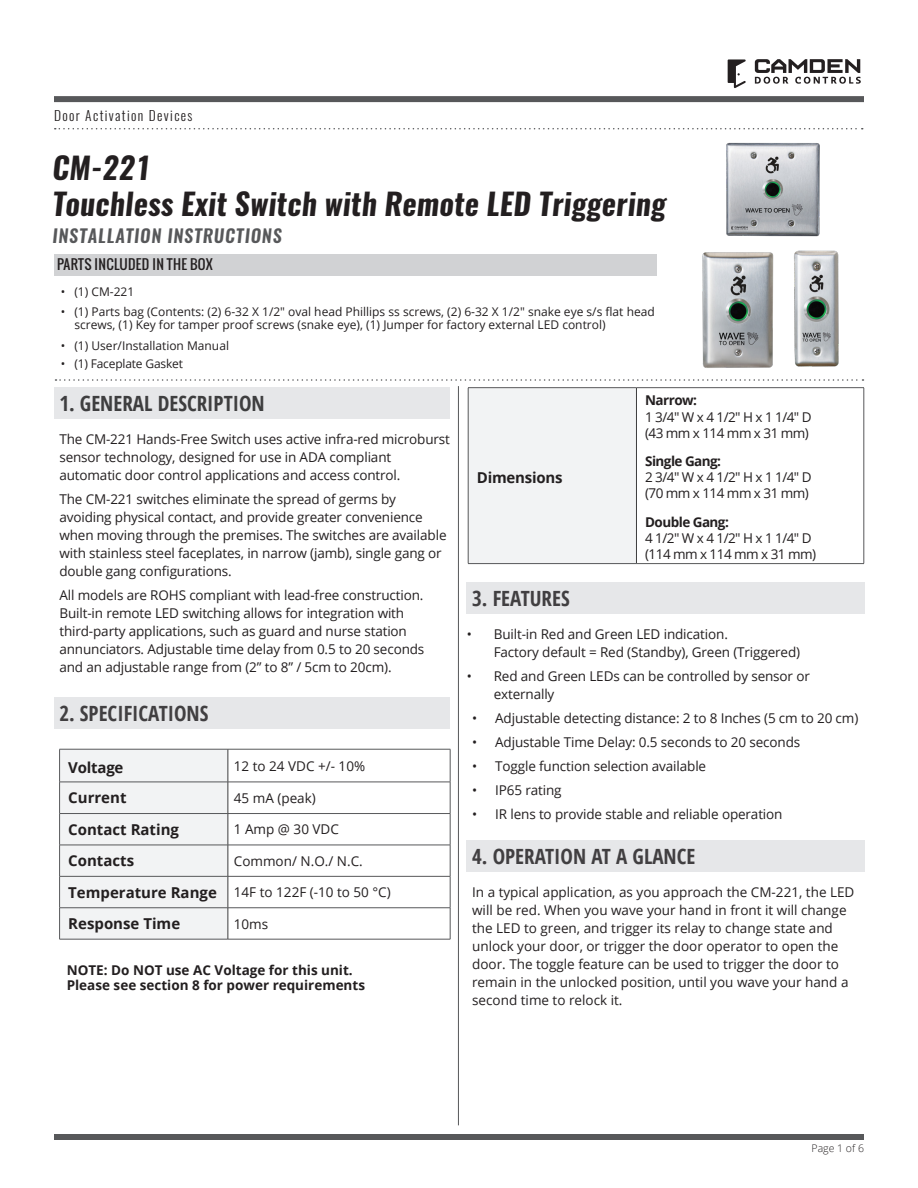
<style>
.page{position:relative;width:918px;height:1188px;background:#fff}
.page>*{position:absolute;margin:0;border:0;box-sizing:border-box;transform-origin:0 0}
._2018_-_H1-Large_Bla{font:italic 700 30px/36px "Oswald";letter-spacing:.01em;color:#231f20}
._2018_-_H1_-Title_Al{font:700 condensed 21px "Open Sans";color:#413f41}
._2018_-_H1_-Title_Al-2{font:700 condensed 21px "Open Sans";color:#3e3e3f}
._2018_-_H1-_Installa{font:italic 600 18px "Oswald";letter-spacing:.05em;color:#57585a}
._2018_-_Spec_1col_Bo{font:700 15px "Open Sans";color:#231f20}
._2018_-_Body_Text{font:13.5px/18px "Open Sans";letter-spacing:-.01em;color:#231f20}
._2018-_Spec_2col_Bod{font:13.5px/16.2px "Open Sans";letter-spacing:-.04em;color:#231f20}
._2018_-_page___align{font:13.5px "Open Sans";color:#231f20}
._2018_-_Body_Text-2{font:700 13.5px/15px "Open Sans";color:#231f20}
._2018_-_H1-Category{font:300 13.5px "Oswald";letter-spacing:.1em;color:#231f20}
._2018_-_Header_packa{font:13.5px "Oswald";letter-spacing:.025em;color:#231f20}
.t1{font:12px/13.5px "Open Sans";color:#231f20}
.t2{font:300 10.5px "Open Sans";color:#231f20}
.s1{font-weight:700}
</style>
<div class="page">
<div style="left:54px;top:254px;width:603px;height:22px;background:#d1d2d4"></div>
<svg style="left:755px;top:59px;width:106px;height:25px"></svg>
<svg style="left:728px;top:59px;width:18px;height:29px"></svg>
<svg style="left:55px;top:128px;width:808px;height:1px"></svg>
<svg style="left:56px;top:379px;width:807px;height:2px"></svg>
<div style="left:54px;top:96px;width:810px;height:6px;background:#57585a"></div>
<div style="left:54px;top:1134px;width:810px;height:6px;background:#57585a"></div>
<hr style="left:458px;top:386px;width:1px;height:739px;background:#57585a">
<div style="left:54px;top:387px;width:396px;height:32px;background:#e6e7e9"></div>
<div style="left:54px;top:697px;width:396px;height:32px;background:#e6e7e9"></div>
<div style="left:60px;top:750px;width:168px;height:189px;background:#f2f3f4"></div>
<hr style="left:59px;top:749px;width:169px;height:1px;background:#57585a">
<hr style="left:59px;top:749px;width:1px;height:33px;background:#57585a">
<hr style="left:228px;top:749px;width:222px;height:1px;background:#57585a">
<hr style="left:450px;top:749px;width:1px;height:33px;background:#57585a">
<hr style="left:59px;top:782px;width:169px;height:1px;background:#57585a">
<hr style="left:59px;top:782px;width:1px;height:31px;background:#57585a">
<hr style="left:228px;top:782px;width:222px;height:1px;background:#57585a">
<hr style="left:450px;top:782px;width:1px;height:31px;background:#57585a">
<hr style="left:59px;top:813px;width:169px;height:1px;background:#57585a">
<hr style="left:59px;top:814px;width:1px;height:31px;background:#57585a">
<hr style="left:228px;top:813px;width:222px;height:1px;background:#57585a">
<hr style="left:450px;top:814px;width:1px;height:31px;background:#57585a">
<hr style="left:59px;top:845px;width:169px;height:1px;background:#57585a">
<hr style="left:59px;top:845px;width:1px;height:31px;background:#57585a">
<hr style="left:228px;top:845px;width:222px;height:1px;background:#57585a">
<hr style="left:450px;top:845px;width:1px;height:31px;background:#57585a">
<hr style="left:59px;top:876px;width:169px;height:1px;background:#57585a">
<hr style="left:59px;top:877px;width:1px;height:31px;background:#57585a">
<hr style="left:228px;top:876px;width:222px;height:1px;background:#57585a">
<hr style="left:450px;top:877px;width:1px;height:31px;background:#57585a">
<hr style="left:59px;top:908px;width:169px;height:1px;background:#57585a">
<hr style="left:59px;top:908px;width:1px;height:31px;background:#57585a">
<hr style="left:228px;top:908px;width:222px;height:1px;background:#57585a">
<hr style="left:450px;top:908px;width:1px;height:31px;background:#57585a">
<hr style="left:59px;top:939px;width:169px;height:1px;background:#57585a">
<hr style="left:228px;top:939px;width:222px;height:1px;background:#57585a">
<hr style="left:228px;top:749px;width:1px;height:33px;background:#3e3e3f">
<hr style="left:228px;top:782px;width:1px;height:31px;background:#3e3e3f">
<hr style="left:228px;top:814px;width:1px;height:31px;background:#3e3e3f">
<hr style="left:228px;top:845px;width:1px;height:31px;background:#3e3e3f">
<hr style="left:228px;top:877px;width:1px;height:31px;background:#3e3e3f">
<hr style="left:228px;top:908px;width:1px;height:31px;background:#3e3e3f">
<div style="left:467px;top:582px;width:398px;height:32px;background:#e6e7e9"></div>
<div style="left:467px;top:840px;width:398px;height:32px;background:#e6e7e9"></div>
<img style="left:702px;top:252px;width:72px;height:116px">
<img style="left:726px;top:142px;width:94px;height:95px">
<img style="left:794px;top:250px;width:45px;height:117px">
<div style="left:468px;top:388px;width:168px;height:176px;background:#f2f3f4"></div>
<hr style="left:468px;top:387px;width:168px;height:1px;background:#57585a">
<hr style="left:468px;top:388px;width:1px;height:175px;background:#57585a">
<hr style="left:636px;top:387px;width:228px;height:1px;background:#57585a">
<hr style="left:864px;top:388px;width:1px;height:175px;background:#57585a">
<hr style="left:468px;top:563px;width:168px;height:1px;background:#57585a">
<hr style="left:636px;top:563px;width:228px;height:1px;background:#57585a">
<hr style="left:636px;top:388px;width:1px;height:175px;background:#3e3e3f">
<p class="_2018_-_H1-Category" style="left:54px;top:106px;width:140px">Door Activation Devices</p>
<p class="_2018_-_H1-Large_Bla" style="left:52px;top:151px;width:615px">CM-221<br>Touchless Exit Switch with Remote LED Triggering</p>
<p class="_2018_-_H1-_Installa" style="left:52px;top:224px;width:231px">INSTALLATION INSTRUCTIONS</p>
<p class="_2018_-_Header_packa" style="left:57px;top:254px;width:157px">PARTS INCLUDED IN THE BOX</p>
<p class="t1" style="left:61px;top:284px;width:75px">• (1) CM-221</p>
<p class="t1" style="left:74px;top:305px;width:582px;text-indent:-14px">• (1) Parts bag (Contents: (2) 6-32 X 1/2" oval head Phillips ss screws, (2) 6-32 X 1/2" snake eye s/s flat head screws, (1) Key for tamper proof screws (snake eye), (1) Jumper for factory external LED control)</p>
<p class="t1" style="left:61px;top:338px;width:170px">• (1) User/Installation Manual</p>
<p class="t1" style="left:61px;top:357px;width:124px">• (1) Faceplate Gasket</p>
<p class="_2018_-_H1_-Title_Al-2" style="left:59px;top:389px;width:207px">1. GENERAL DESCRIPTION</p>
<p class="_2018_-_Body_Text" style="left:59px;top:430px;width:392px">The CM-221 Hands-Free Switch uses active infra-red microburst sensor technology, designed for use in ADA compliant automatic door control applications and access control.</p>
<p class="_2018_-_Body_Text" style="left:59px;top:490px;width:389px">The CM-221 switches eliminate the spread of germs by avoiding physical contact, and provide greater convenience when moving through the premises. The switches are available with stainless steel faceplates, in narrow (jamb), single gang or double gang configurations.</p>
<p class="_2018_-_Body_Text" style="left:59px;top:586px;width:367px">All models are ROHS compliant with lead-free construction.<br>Built-in remote LED switching allows for integration with third-party applications, such as guard and nurse station annunciators. Adjustable time delay from 0.5 to 20 seconds and an adjustable range from (2” to 8” / 5cm to 20cm).</p>
<p class="_2018_-_H1_-Title_Al" style="left:59px;top:698px;width:151px">2. SPECIFICATIONS</p>
<p class="_2018_-_Spec_1col_Bo" style="left:68px;top:757px;width:57px">Voltage</p>
<p class="_2018_-_page___align" style="left:234px;top:757px;width:133px">12 to 24 VDC +/- 10%</p>
<p class="_2018_-_Spec_1col_Bo" style="left:68px;top:787px;width:60px">Current</p>
<p class="_2018_-_page___align" style="left:234px;top:789px;width:83px">45 mA (peak)</p>
<p class="_2018_-_Spec_1col_Bo" style="left:68px;top:819px;width:112px">Contact Rating</p>
<p class="_2018_-_page___align" style="left:234px;top:820px;width:107px">1 Amp @ 30 VDC</p>
<p class="_2018_-_Spec_1col_Bo" style="left:68px;top:850px;width:67px">Contacts</p>
<p class="_2018_-_page___align" style="left:234px;top:852px;width:130px">Common/ N.O./ N.C.</p>
<p class="_2018_-_Spec_1col_Bo" style="left:68px;top:882px;width:150px">Temperature Range</p>
<p class="_2018_-_page___align" style="left:234px;top:883px;width:158px">14F to 122F (-10 to 50 °C)</p>
<p class="_2018_-_Spec_1col_Bo" style="left:68px;top:913px;width:113px">Response Time</p>
<p class="_2018_-_page___align" style="left:234px;top:914px;width:36px">10ms</p>
<p class="_2018_-_Body_Text-2" style="left:67px;top:962px;width:300px">NOTE: Do NOT use AC Voltage for this unit.<br>Please see section 8 for power requirements</p>
<p class="_2018_-_Spec_1col_Bo" style="left:477px;top:467px;width:87px">Dimensions</p>
<p class="_2018-_Spec_2col_Bod" style="left:645px;top:392px;width:168px"><span class="s1">Narrow:<br></span>1 3/4" W x 4 1/2" H x 1 1/4" D (43 mm x 114 mm x 31 mm)</p>
<p class="_2018-_Spec_2col_Bod" style="left:645px;top:453px;width:168px"><span class="s1">Single Gang:<br></span>2 3/4" W x 4 1/2" H x 1 1/4" D (70 mm x 114 mm x 31 mm)</p>
<p class="_2018-_Spec_2col_Bod" style="left:645px;top:513px;width:172px"><span class="s1">Double Gang:<br></span>4 1/2" W x 4 1/2" H x 1 1/4" D (114 mm x 114 mm x 31 mm)</p>
<p class="_2018_-_H1_-Title_Al" style="left:472px;top:584px;width:99px">3. FEATURES</p>
<p class="_2018_-_Body_Text" style="left:494px;top:625px;width:308px;text-indent:-27px">• Built-in Red and Green LED indication.<br>Factory default = Red (Standby), Green (Triggered)</p>
<p class="_2018_-_Body_Text" style="left:494px;top:667px;width:318px;text-indent:-27px">• Red and Green LEDs can be controlled by sensor or externally</p>
<p class="_2018_-_Body_Text" style="left:472px;top:709px;width:388px">• Adjustable detecting distance: 2 to 8 Inches (5 cm to 20 cm)</p>
<p class="_2018_-_Body_Text" style="left:472px;top:733px;width:330px">• Adjustable Time Delay: 0.5 seconds to 20 seconds</p>
<p class="_2018_-_Body_Text" style="left:472px;top:757px;width:236px">• Toggle function selection available</p>
<p class="_2018_-_Body_Text" style="left:472px;top:781px;width:91px">• IP65 rating</p>
<p class="_2018_-_Body_Text" style="left:472px;top:805px;width:312px">• IR lens to provide stable and reliable operation</p>
<p class="_2018_-_H1_-Title_Al" style="left:472px;top:842px;width:225px">4. OPERATION AT A GLANCE</p>
<p class="_2018_-_Body_Text" style="left:472px;top:883px;width:384px">In a typical application, as you approach the CM-221, the LED will be red. When you wave your hand in front it will change the LED to green, and trigger its relay to change state and unlock your door, or trigger the door operator to open the door. The toggle feature can be used to trigger the door to remain in the unlocked position, until you wave your hand a second time to relock it.</p>
<p class="t2" style="left:812px;top:1141px;width:54px">Page 1 of 6</p>
</div>
